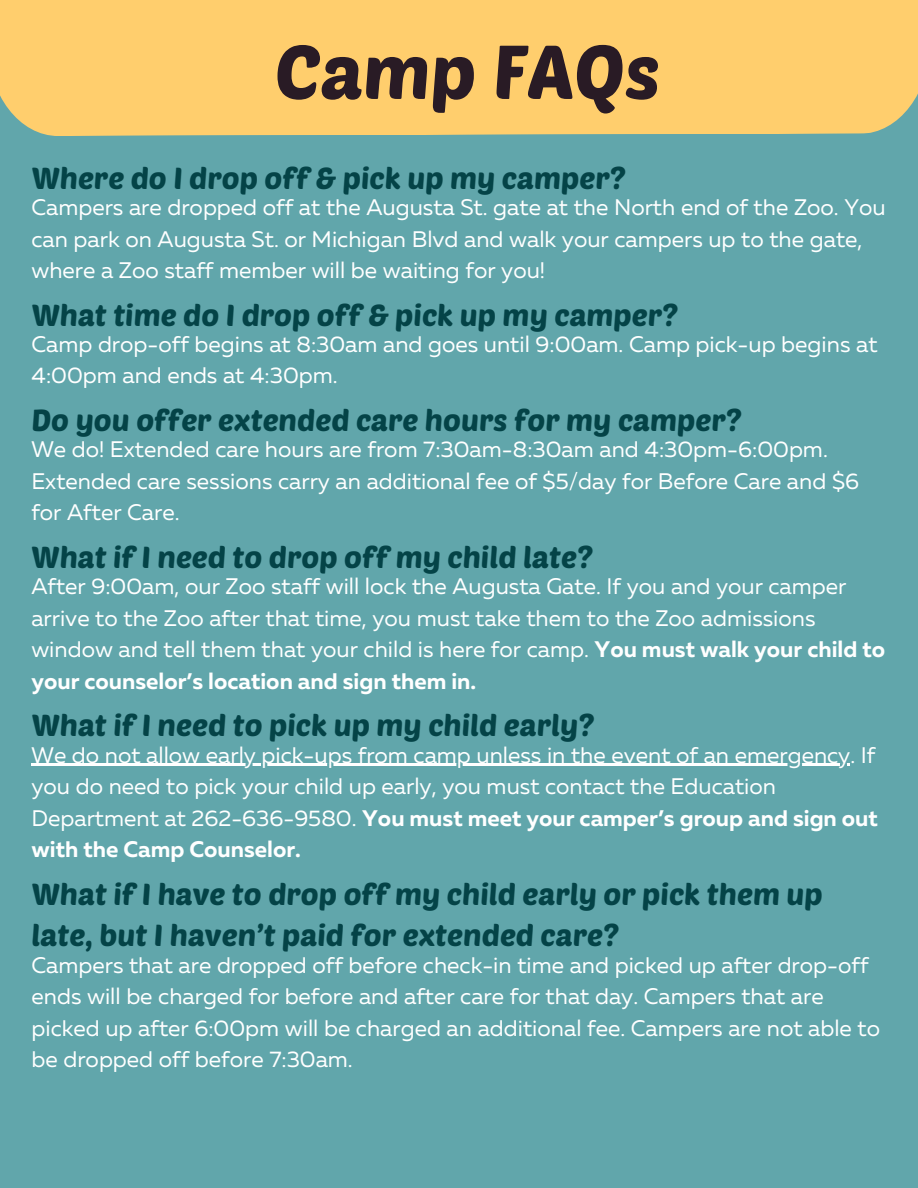
<style>
.page{position:relative;width:918px;height:1188px;background:#61a6ab}
.page>*{position:absolute;margin:0;border:0;box-sizing:border-box;transform-origin:0 0}
.t1{font:75px "Poetsen One";color:#291b25}
.t2{font:30px/41.7px "Poetsen One";color:#044347}
.t3{font:22.5px/31.5px "Muller";color:#fff}
.s1{font-weight:700}
</style>
<div class="page">
<div style="left:0;top:0;width:918px;height:136px;background:#ffce6d"></div>
<hr style="left:32px;top:764px;width:818px;height:2px;background:#fff">
<h1 class="t1" style="left:275px;top:24px;width:387px">Camp FAQs</h1>
<h2 class="t2" style="left:31px;top:156px;width:596px">Where do I drop off &amp; pick up my camper?</h2>
<p class="t3" style="left:31px;top:194px;width:856px">Campers are dropped off at the Augusta St. gate at the North end of the Zoo. You can park on Augusta St. or Michigan Blvd and walk your campers up to the gate, where a Zoo staff member will be waiting for you!</p>
<h2 class="t2" style="left:31px;top:293px;width:648px">What time do I drop off &amp; pick up my camper?</h2>
<p class="t3" style="left:31px;top:330px;width:848px">Camp drop-off begins at 8:30am and goes until 9:00am. Camp pick-up begins at<br>4:00pm and ends at 4:30pm.</p>
<h2 class="t2" style="left:31px;top:398px;width:712px">Do you offer extended care hours for my camper?</h2>
<p class="t3" style="left:31px;top:436px;width:829px">We do! Extended care hours are from 7:30am-8:30am and 4:30pm-6:00pm.<br>Extended care sessions carry an additional fee of $5/day for Before Care and $6 for After Care.</p>
<h2 class="t2" style="left:31px;top:535px;width:563px">What if I need to drop off my child late?</h2>
<p class="t3" style="left:31px;top:572px;width:855px">After 9:00am, our Zoo staff will lock the Augusta Gate. If you and your camper arrive to the Zoo after that time, you must take them to the Zoo admissions window and tell them that your child is here for camp. <span class="s1">You must walk your child to your counselor’s location and sign them in.</span></p>
<h2 class="t2" style="left:31px;top:703px;width:564px">What if I need to pick up my child early?</h2>
<p class="t3" style="left:32px;top:741px;width:848px">We do not allow early pick-ups from camp unless in the event of an emergency. If you do need to pick your child up early, you must contact the Education Department at 262-636-9580. <span class="s1">You must meet your camper’s group and sign out with the Camp Counselor.</span></p>
<h2 class="t2" style="left:32px;top:872px;width:793px">What if I have to drop off my child early or pick them up late, but I haven’t paid for extended care?</h2>
<p class="t3" style="left:32px;top:951px;width:850px">Campers that are dropped off before check-in time and picked up after drop-off ends will be charged for before and after care for that day. Campers that are picked up after 6:00pm will be charged an additional fee. Campers are not able to be dropped off before 7:30am.</p>
</div>
